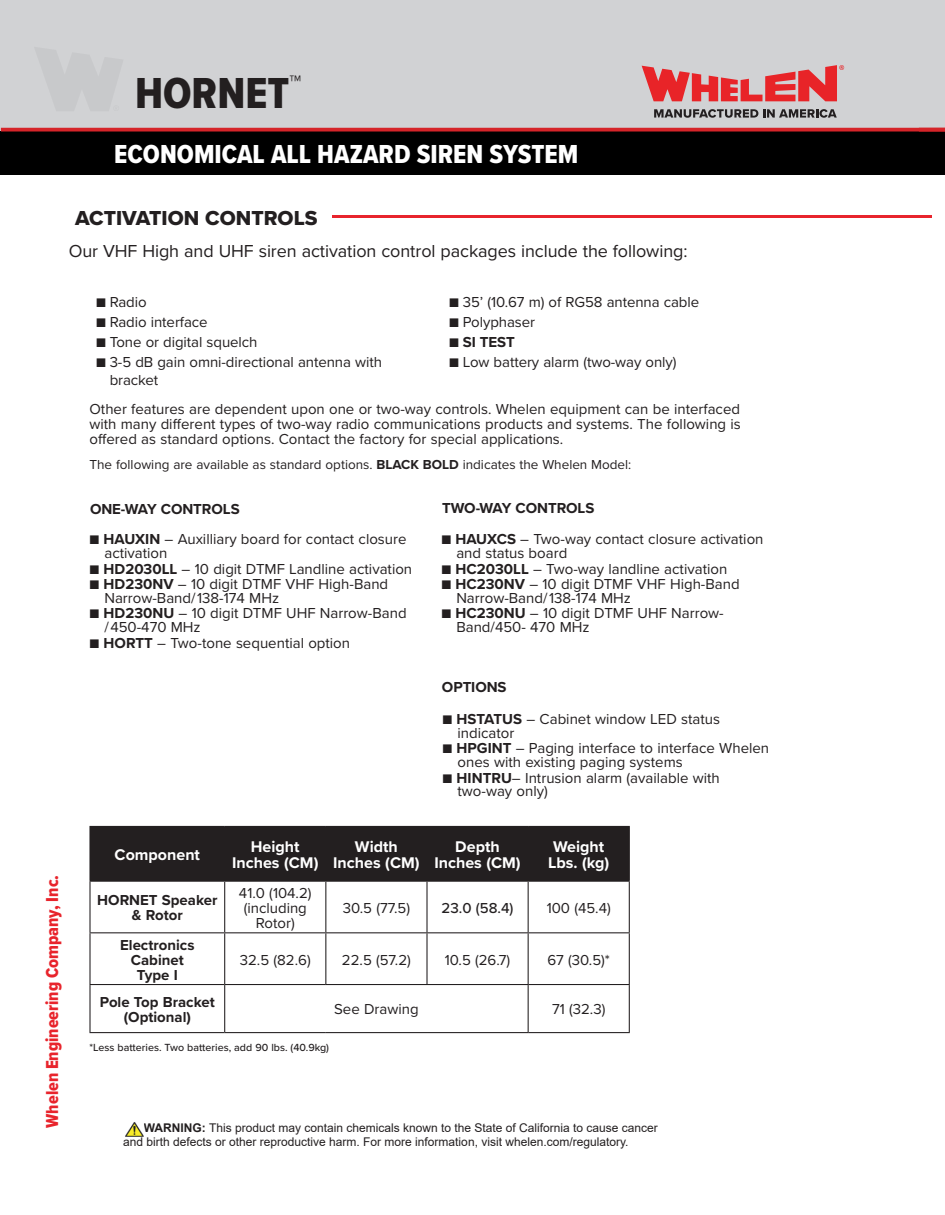
<style>
.page{position:relative;width:945px;height:1215px;background:#fff}
.page>*{position:absolute;margin:0;border:0;box-sizing:border-box;transform-origin:0 0}
.t1{font:45px "Proxima Nova Cond Extrabld";color:#231f20}
.t2{font:27px "Proxima Nova Cond Extrabld";color:#fff}
.t3{font:21px "Proxima Nova Extrabld";color:#231f20}
.t4{font:18px "Proxima Nova";letter-spacing:-.005em;color:#231f20}
.t5{font:18px "Proxima Nova Cond Extrabld";color:#e8242c}
.t6{font:700 16.05px/16px "Proxima Nova";color:#fff;text-align:center}
.t7{font:15px/13.5px "Proxima Nova";color:#231f20}
.t8{font:700 15px/15px "Proxima Nova";color:#231f20;text-align:center}
.t9{font:500 15px "Proxima Nova";color:#231f20}
.t10{font:13.5px "Proxima Nova";color:#231f20}
.t11{font:12px/14.4px "Arial";color:#231f20}
.t12{font:500 10.65px "Proxima Nova";color:#231f20}
.s1{font-family:"Proxima Nova Cond Extrabld"}
.s2{font-family:"Proxima Nova Cond Extrabld";font-weight:400}
.s3{font-weight:700}
</style>
<div class="page">
<div style="left:0;top:0;width:945px;height:131px;background:#d1d2d4"></div>
<div style="left:0;top:131px;width:945px;height:44px;background:#000"></div>
<svg style="left:654px;top:109px;width:183px;height:9px"></svg>
<svg style="left:642px;top:65px;width:202px;height:36px"></svg>
<svg style="left:1px;top:128px;width:918px;height:4px;background:#bb1f24"></svg>
<svg style="left:919px;top:128px;width:26px;height:4px"></svg>
<img style="left:125px;top:1122px;width:19px;height:15px">
<div style="left:91px;top:827px;width:538px;height:54px;background:#231f20"></div>
<hr style="left:89px;top:826px;width:136px;height:1px;background:#231f20">
<hr style="left:89px;top:827px;width:2px;height:54px;background:#231f20">
<hr style="left:225px;top:826px;width:101px;height:1px;background:#231f20">
<hr style="left:224px;top:827px;width:1px;height:54px;background:#231f20">
<hr style="left:326px;top:826px;width:101px;height:1px;background:#231f20">
<hr style="left:325px;top:827px;width:1px;height:54px;background:#231f20">
<hr style="left:427px;top:826px;width:101px;height:1px;background:#231f20">
<hr style="left:426px;top:827px;width:2px;height:54px;background:#231f20">
<hr style="left:528px;top:826px;width:102px;height:1px;background:#231f20">
<hr style="left:528px;top:827px;width:1px;height:54px;background:#231f20">
<hr style="left:629px;top:827px;width:1px;height:54px;background:#231f20">
<hr style="left:89px;top:881px;width:136px;height:1px;background:#231f20">
<hr style="left:89px;top:882px;width:2px;height:50px;background:#231f20">
<hr style="left:225px;top:881px;width:101px;height:1px;background:#231f20">
<hr style="left:224px;top:882px;width:1px;height:50px;background:#231f20">
<hr style="left:326px;top:881px;width:101px;height:1px;background:#231f20">
<hr style="left:325px;top:882px;width:1px;height:50px;background:#231f20">
<hr style="left:427px;top:881px;width:101px;height:1px;background:#231f20">
<hr style="left:426px;top:882px;width:2px;height:50px;background:#231f20">
<hr style="left:528px;top:881px;width:102px;height:1px;background:#231f20">
<hr style="left:528px;top:882px;width:1px;height:50px;background:#231f20">
<hr style="left:629px;top:882px;width:1px;height:50px;background:#231f20">
<hr style="left:89px;top:932px;width:136px;height:1px;background:#231f20">
<hr style="left:89px;top:933px;width:2px;height:51px;background:#231f20">
<hr style="left:225px;top:932px;width:101px;height:1px;background:#231f20">
<hr style="left:224px;top:933px;width:1px;height:51px;background:#231f20">
<hr style="left:326px;top:932px;width:101px;height:1px;background:#231f20">
<hr style="left:325px;top:933px;width:1px;height:51px;background:#231f20">
<hr style="left:427px;top:932px;width:101px;height:1px;background:#231f20">
<hr style="left:426px;top:933px;width:2px;height:51px;background:#231f20">
<hr style="left:528px;top:932px;width:102px;height:1px;background:#231f20">
<hr style="left:528px;top:933px;width:1px;height:51px;background:#231f20">
<hr style="left:629px;top:933px;width:1px;height:51px;background:#231f20">
<hr style="left:89px;top:984px;width:136px;height:1px;background:#231f20">
<hr style="left:89px;top:985px;width:2px;height:47px;background:#231f20">
<hr style="left:225px;top:984px;width:101px;height:1px;background:#231f20">
<hr style="left:224px;top:985px;width:1px;height:47px;background:#231f20">
<hr style="left:326px;top:984px;width:101px;height:1px;background:#231f20">
<hr style="left:427px;top:984px;width:101px;height:1px;background:#231f20">
<hr style="left:528px;top:984px;width:102px;height:1px;background:#231f20">
<hr style="left:528px;top:985px;width:1px;height:47px;background:#231f20">
<hr style="left:629px;top:985px;width:1px;height:47px;background:#231f20">
<hr style="left:89px;top:1032px;width:136px;height:1px;background:#231f20">
<hr style="left:225px;top:1032px;width:101px;height:1px;background:#231f20">
<hr style="left:326px;top:1032px;width:101px;height:1px;background:#231f20">
<hr style="left:427px;top:1032px;width:101px;height:1px;background:#231f20">
<hr style="left:528px;top:1032px;width:102px;height:1px;background:#231f20">
<hr style="left:332px;top:216px;width:600px;height:2px;background:#e8242d">
<h1 class="t1" style="left:135px;top:60px;width:168px">HORNET<sup>™</sup></h1>
<h2 class="t2" style="left:114px;top:134px;width:466px">ECONOMICAL ALL HAZARD SIREN SYSTEM</h2>
<h3 class="t3" style="left:75px;top:202px;width:244px">ACTIVATION CONTROLS</h3>
<p class="t4" style="left:69px;top:238px;width:620px">Our VHF High and UHF siren activation control packages include the following:</p>
<p class="t7" style="left:96px;top:295px;width:52px"><span class="s1">■</span> Radio</p>
<p class="t7" style="left:96px;top:315px;width:113px"><span class="s1">■</span> Radio interface</p>
<p class="t7" style="left:96px;top:335px;width:163px"><span class="s1">■</span> Tone or digital squelch</p>
<p class="t7" style="left:110px;top:353px;width:274px;line-height:18px;text-indent:-14px"><span class="s1">■</span> 3-5 dB gain omni-directional antenna with bracket</p>
<p class="t7" style="left:449px;top:295px;width:252px"><span class="s1">■</span> 35’ (10.67 m) of RG58 antenna cable</p>
<p class="t7" style="left:449px;top:315px;width:87px"><span class="s1">■</span> Polyphaser</p>
<p class="t8" style="left:449px;top:334px;width:67px"><span class="s2">■</span> SI TEST</p>
<p class="t7" style="left:449px;top:355px;width:229px"><span class="s1">■</span> Low battery alarm (two-way only)</p>
<p class="t7" style="left:89px;top:401px;width:653px;line-height:15px;text-align:justify">Other features are dependent upon one or two-way controls. Whelen equipment can be interfaced with many different types of two-way radio communications products and systems. The following is offered as standard options. Contact the factory for special applications.</p>
<p class="t10" style="left:89px;top:455px;width:543px">The following are available as standard options. <span class="s3">BLACK BOLD</span> indicates the Whelen Model:</p>
<p class="t8" style="left:90px;top:501px;width:151px">ONE-WAY CONTROLS</p>
<p class="t7" style="left:104px;top:532px;width:304px;text-indent:-15px">■ <span class="s3">HAUXIN</span> – Auxilliary board for contact closure activation</p>
<p class="t7" style="left:89px;top:561px;width:324px">■ <span class="s3">HD2030LL</span> – 10 digit DTMF Landline activation</p>
<p class="t7" style="left:104px;top:577px;width:285px;text-indent:-15px">■ <span class="s3">HD230NV</span> – 10 digit DTMF VHF High-Band<br>Narrow-Band/138-174 MHz</p>
<p class="t7" style="left:104px;top:606px;width:304px;text-indent:-15px">■ <span class="s3">HD230NU</span> – 10 digit DTMF UHF Narrow-Band /450-470 MHz</p>
<p class="t7" style="left:89px;top:635px;width:262px">■ <span class="s3">HORTT</span> – Two-tone sequential option</p>
<p class="t8" style="left:442px;top:500px;width:154px">TWO-WAY CONTROLS</p>
<p class="t7" style="left:456px;top:532px;width:309px;text-indent:-15px">■ <span class="s3">HAUXCS</span> – Two-way contact closure activation and status board</p>
<p class="t7" style="left:441px;top:561px;width:287px">■ <span class="s3">HC2030LL</span> – Two-way landline activation</p>
<p class="t7" style="left:456px;top:577px;width:285px;text-indent:-15px">■ <span class="s3">HC230NV</span> – 10 digit DTMF VHF High-Band<br>Narrow-Band/138-174 MHz</p>
<p class="t7" style="left:456px;top:606px;width:269px;text-indent:-15px">■ <span class="s3">HC230NU</span> – 10 digit DTMF UHF Narrow-<br>Band/450- 470 MHz</p>
<p class="t8" style="left:442px;top:679px;width:66px">OPTIONS</p>
<p class="t7" style="left:458px;top:712px;width:264px;text-indent:-15px">■ <span class="s3">HSTATUS</span> – Cabinet window LED status indicator</p>
<p class="t7" style="left:458px;top:741px;width:313px;text-indent:-15px">■ <span class="s3">HPGINT</span> – Paging interface to interface Whelen ones with existing paging systems</p>
<p class="t7" style="left:458px;top:770px;width:264px;text-indent:-15px">■ <span class="s3">HINTRU</span>– Intrusion alarm (available with two-way only)</p>
<p class="t5" style="left:39px;top:1128px;width:254px;rotate:-90deg">Whelen Engineering Company, Inc.</p>
<p class="t6" style="left:115px;top:846px;width:87px">Component</p>
<p class="t6" style="left:232px;top:838px;width:88px">Height<br>Inches (CM)</p>
<p class="t6" style="left:333px;top:838px;width:88px">Width<br>Inches (CM)</p>
<p class="t6" style="left:434px;top:838px;width:88px">Depth<br>Inches (CM)</p>
<p class="t6" style="left:548px;top:838px;width:63px">Weight<br>Lbs. (kg)</p>
<p class="t8" style="left:97px;top:893px;width:122px">HORNET Speaker &amp; Rotor</p>
<p class="t7" style="left:239px;top:885px;width:74px;line-height:15px;text-align:center">41.0 (104.2) (including<br>Rotor)</p>
<p class="t7" style="left:343px;top:901px;width:69px">30.5 (77.5)</p>
<p class="t9" style="left:442px;top:897px;width:73px">23.0 (58.4)</p>
<p class="t7" style="left:547px;top:901px;width:66px">100 (45.4)</p>
<p class="t8" style="left:120px;top:937px;width:76px">Electronics<br>Cabinet<br>Type I</p>
<p class="t7" style="left:240px;top:952px;width:72px">32.5 (82.6)</p>
<p class="t7" style="left:342px;top:952px;width:70px">22.5 (57.2)</p>
<p class="t7" style="left:445px;top:952px;width:67px">10.5 (26.7)</p>
<p class="t7" style="left:547px;top:952px;width:64px">67 (30.5)*</p>
<p class="t8" style="left:100px;top:994px;width:116px">Pole Top Bracket (Optional)</p>
<p class="t7" style="left:334px;top:1002px;width:86px">See Drawing</p>
<p class="t7" style="left:552px;top:1002px;width:55px">71 (32.3)</p>
<p class="t12" style="left:89px;top:1039px;width:241px">*Less batteries. Two batteries, add 90 lbs. (40.9kg)</p>
<p class="t11" style="left:123px;top:1120px;width:536px;text-indent:21px"><span class="s3">WARNING:</span> This product may contain chemicals known to the State of California to cause cancer and birth defects or other reproductive harm. For more information, visit whelen.com/regulatory.</p>
</div>
